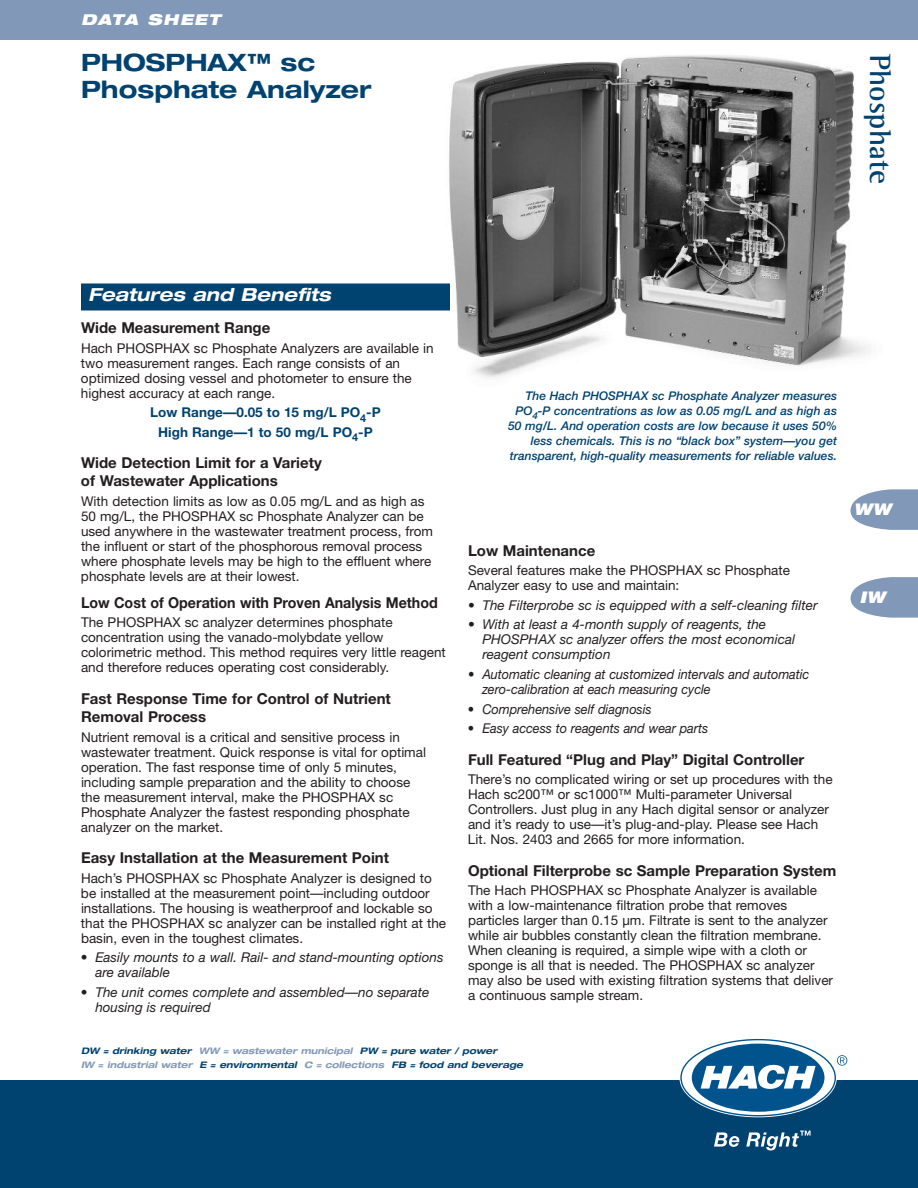
<style>
.page{position:relative;width:918px;height:1188px;background:#fff}
.page>*{position:absolute;margin:0;border:0;box-sizing:border-box;transform-origin:0 0}
.t1{font:700 30px "Rotis Semi Serif";color:#004270}
.t2{font:700 expanded 24px/27px "Helvetica Neue";color:#004270}
.t3{font:italic 700 expanded 18px "Helvetica Neue";color:#fff}
.t4{font:italic 900 expanded 16.2px "Helvetica Neue";color:#fff}
.t5{font:700 15px/18px "Helvetica Neue";color:#231f20}
.t6{font:700 15px "Helvetica Neue";color:#231f20;scale:.95 1}
.t7{font:italic 900 expanded 15px "Helvetica Neue";letter-spacing:.095em;color:#fff}
.t8{font:13.5px/15px "Helvetica Neue";color:#231f20}
.t9{font:italic 13.5px/15px "Helvetica Neue";color:#231f20}
.t10{font:italic 13.5px/15px "Helvetica Neue";color:#231f20;scale:.95 1}
.t11{font:700 13.5px/19.5px "Helvetica Neue";color:#004270;text-align:center}
.t12{font:italic 500 12px/15px "Helvetica Neue";color:#004270;text-align:right}
.t13{font:italic 700 expanded 9px/13.5px "Helvetica Neue";color:#004270}
.s1{color:#8298b8}
</style>
<div class="page">
<img style="left:441px;top:55px;width:429px;height:323px">
<div style="left:0;top:0;width:918px;height:40px;background:#8298b8"></div>
<div style="left:0;top:1080px;width:918px;height:108px;background:#004270"></div>
<svg style="left:714px;top:1132px;width:25px;height:15px"></svg>
<svg style="left:746px;top:1131px;width:65px;height:19px"></svg>
<svg style="left:682px;top:1040px;width:165px;height:75px"></svg>
<div style="left:81px;top:283px;width:369px;height:27px;background:#004270"></div>
<svg style="left:850px;top:489px;width:68px;height:41px;background:#94a7c2"></svg>
<svg style="left:850px;top:577px;width:68px;height:41px;background:#95a7c2"></svg>
<p class="t7" style="left:81px;top:13px;width:141px">DATA SHEET</p>
<h2 class="t2" style="left:81px;top:52px;width:292px">PHOSPHAX™ sc<br>Phosphate Analyzer</h2>
<h1 class="t1" style="left:890px;top:54px;width:132px;rotate:90deg">Phosphate</h1>
<h3 class="t3" style="left:88px;top:289px;width:244px">Features and Benefits</h3>
<p class="t5" style="left:81px;top:320px;width:191px">Wide Measurement Range</p>
<p class="t8" style="left:81px;top:342px;width:354px">Hach PHOSPHAX sc Phosphate Analyzers are available in two measurement ranges. Each range consists of an optimized dosing vessel and photometer to ensure the highest accuracy at each range.</p>
<p class="t11" style="left:150px;top:404px;width:232px">Low Range—0.05 to 15 mg/L PO<sub>4</sub>-P<br>High Range—1 to 50 mg/L PO<sub>4</sub>-P</p>
<p class="t5" style="left:81px;top:455px;width:242px">Wide Detection Limit for a Variety of Wastewater Applications</p>
<p class="t8" style="left:81px;top:495px;width:354px">With detection limits as low as 0.05 mg/L and as high as 50 mg/L, the PHOSPHAX sc Phosphate Analyzer can be used anywhere in the wastewater treatment process, from the influent or start of the phosphorous removal process where phosphate levels may be high to the effluent where phosphate levels are at their lowest.</p>
<p class="t6" style="left:81px;top:597px;width:377px">Low Cost of Operation with Proven Analysis Method</p>
<p class="t8" style="left:81px;top:616px;width:366px">The PHOSPHAX sc analyzer determines phosphate concentration using the vanado-molybdate yellow colorimetric method. This method requires very little reagent and therefore reduces operating cost considerably.</p>
<p class="t5" style="left:81px;top:691px;width:311px">Fast Response Time for Control of Nutrient<br>Removal Process</p>
<p class="t8" style="left:81px;top:731px;width:347px">Nutrient removal is a critical and sensitive process in wastewater treatment. Quick response is vital for optimal operation. The fast response time of only 5 minutes, including sample preparation and the ability to choose the measurement interval, make the PHOSPHAX sc Phosphate Analyzer the fastest responding phosphate analyzer on the market.</p>
<p class="t5" style="left:81px;top:850px;width:310px">Easy Installation at the Measurement Point</p>
<p class="t8" style="left:81px;top:872px;width:367px">Hach’s PHOSPHAX sc Phosphate Analyzer is designed to be installed at the measurement point—including outdoor installations. The housing is weatherproof and lockable so that the PHOSPHAX sc analyzer can be installed right at the basin, even in the toughest climates.</p>
<p class="t9" style="left:95px;top:951px;width:350px;text-indent:-14px">• Easily mounts to a wall. Rail- and stand-mounting options are available</p>
<p class="t9" style="left:95px;top:986px;width:335px;text-indent:-14px">• The unit comes complete and assembled—no separate housing is required</p>
<p class="t12" style="left:508px;top:389px;width:330px">The Hach PHOSPHAX sc Phosphate Analyzer measures PO<sub>4</sub>-P concentrations as low as 0.05 mg/L and as high as 50 mg/L. And operation costs are low because it uses 50% less chemicals. This is no “black box” system—you get transparent, high-quality measurements for reliable values.</p>
<p class="t5" style="left:468px;top:543px;width:129px">Low Maintenance</p>
<p class="t8" style="left:468px;top:564px;width:323px">Several features make the PHOSPHAX sc Phosphate<br>Analyzer easy to use and maintain:</p>
<p class="t9" style="left:468px;top:599px;width:351px">• The Filterprobe sc is equipped with a self-cleaning filter</p>
<p class="t9" style="left:482px;top:618px;width:314px;text-indent:-14px">• With at least a 4-month supply of reagents, the<br>PHOSPHAX sc analyzer offers the most economical reagent consumption</p>
<p class="t10" style="left:482px;top:668px;width:346px;text-indent:-14px">• Automatic cleaning at customized intervals and automatic zero-calibration at each measuring cycle</p>
<p class="t10" style="left:468px;top:703px;width:195px">• Comprehensive self diagnosis</p>
<p class="t10" style="left:468px;top:722px;width:254px">• Easy access to reagents and wear parts</p>
<p class="t5" style="left:468px;top:752px;width:338px">Full Featured “Plug and Play” Digital Controller</p>
<p class="t8" style="left:468px;top:773px;width:366px">There’s no complicated wiring or set up procedures with the Hach sc200™ or sc1000™ Multi-parameter Universal Controllers. Just plug in any Hach digital sensor or analyzer and it’s ready to use—it’s plug-and-play. Please see Hach Lit. Nos. 2403 and 2665 for more information.</p>
<p class="t5" style="left:468px;top:863px;width:370px">Optional Filterprobe sc Sample Preparation System</p>
<p class="t8" style="left:468px;top:884px;width:367px">The Hach PHOSPHAX sc Phosphate Analyzer is available with a low-maintenance filtration probe that removes particles larger than 0.15 µm. Filtrate is sent to the analyzer while air bubbles constantly clean the filtration membrane.<br>When cleaning is required, a simple wipe with a cloth or sponge is all that is needed. The PHOSPHAX sc analyzer may also be used with existing filtration systems that deliver a continuous sample stream.</p>
<p class="t13" style="left:81px;top:1045px;width:444px">DW = drinking water <span class="s1">WW = wastewater municipal</span> PW = pure water / power<br><span class="s1">IW = industrial water</span> E = environmental <span class="s1">C = collections</span> FB = food and beverage</p>
<p class="t4" style="left:854px;top:503px;width:39px">WW</p>
<p class="t4" style="left:860px;top:591px;width:27px">IW</p>
</div>
